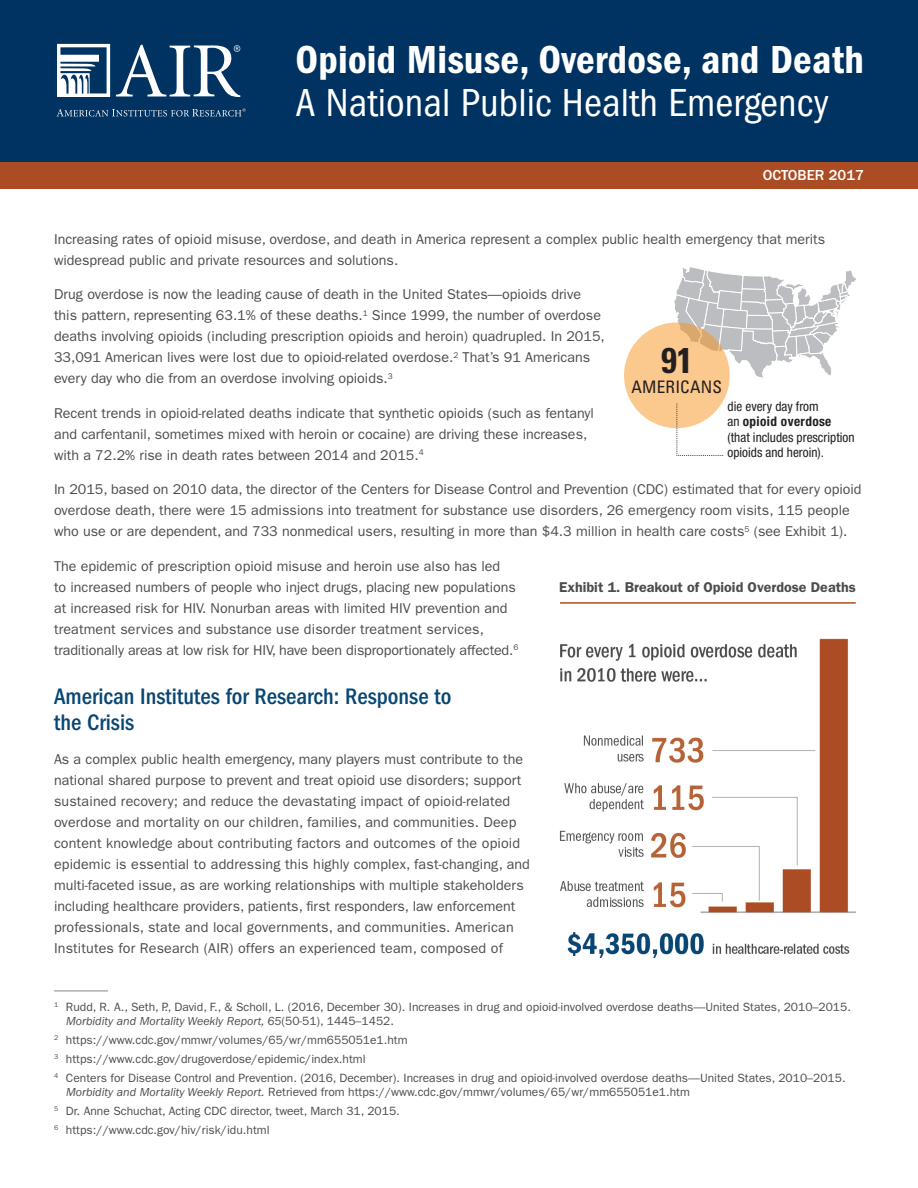
<style>
.page{position:relative;width:918px;height:1188px;background:#fff}
.page>*{position:absolute;margin:0;border:0;box-sizing:border-box;transform-origin:0 0}
.H1_-_Title{font:40.5px/43.5px "ITC Franklin Gothic Std Dm Cd";letter-spacing:.005em;color:#fff}
.t1{font:700 condensed 35.85px "Univers LT Std";color:#231f20}
.t2{font:500 condensed 23.25px/26.2px "ITC Franklin Gothic Std";color:#084673}
.t3{font:condensed 17.25px "Univers LT Std";letter-spacing:.01em;color:#231f20}
.t4{font:500 15px "ITC Franklin Gothic Std";color:#fff}
.Paragraphs{font:14.25px/21px "ITC Franklin Gothic Std";color:#4b4c4d}
.Exhibit_Name{font:600 14.25px "ITC Franklin Gothic Std";color:#4b4c4d}
.t5{font:condensed 13.2px/15.5px "Helvetica Neue LT Std";color:#231f20}
.Footnote{font:12px/14.4px "ITC Franklin Gothic Std";color:#4b4c4d}
.s1{font-family:"ITC Franklin Gothic Std";font-stretch:condensed}
.s2{font-weight:700}
.s3{font-style:italic}
</style>
<div class="page">
<div style="left:0;top:162px;width:918px;height:27px;background:#ac4c24"></div>
<div style="left:0;top:0;width:918px;height:162px;background:#003361"></div>
<svg style="left:116px;top:44px;width:124px;height:53px"></svg>
<svg style="left:57px;top:44px;width:53px;height:53px"></svg>
<svg style="left:57px;top:108px;width:189px;height:9px"></svg>
<hr style="left:54px;top:990px;width:54px;height:1px;background:#939598">
<svg style="left:673px;top:267px;width:183px;height:111px"></svg>
<svg style="left:624px;top:323px;width:106px;height:105px;background:#f8c78c"></svg>
<svg style="left:676px;top:403px;width:47px;height:53px"></svg>
<img style="left:559px;top:638px;width:297px;height:320px">
<hr style="left:560px;top:602px;width:296px;height:2px;background:#ac4c24">
<h1 class="H1_-_Title" style="left:296px;top:38px;width:570px">Opioid Misuse, Overdose, and Death<br><span class="s1">A National Public Health Emergency</span></h1>
<h2 class="t4" style="left:763px;top:167px;width:103px">OCTOBER 2017</h2>
<p class="Paragraphs" style="left:54px;top:229px;width:773px">Increasing rates of opioid misuse, overdose, and death in America represent a complex public health emergency that merits widespread public and private resources and solutions.</p>
<p class="Paragraphs" style="left:54px;top:284px;width:552px">Drug overdose is now the leading cause of death in the United States—opioids drive this pattern, representing 63.1% of these deaths.<sup>1</sup> Since 1999, the number of overdose deaths involving opioids (including prescription opioids and heroin) quadrupled. In 2015, 33,091 American lives were lost due to opioid-related overdose.<sup>2</sup> That’s 91 Americans every day who die from an overdose involving opioids.<sup>3</sup></p>
<p class="Paragraphs" style="left:54px;top:403px;width:542px">Recent trends in opioid-related deaths indicate that synthetic opioids (such as fentanyl and carfentanil, sometimes mixed with heroin or cocaine) are driving these increases, with a 72.2% rise in death rates between 2014 and 2015.<sup>4</sup></p>
<p class="Paragraphs" style="left:54px;top:479px;width:809px">In 2015, based on 2010 data, the director of the Centers for Disease Control and Prevention (CDC) estimated that for every opioid overdose death, there were 15 admissions into treatment for substance use disorders, 26 emergency room visits, 115 people who use or are dependent, and 733 nonmedical users, resulting in more than $4.3 million in health care costs<sup>5</sup> (see Exhibit 1).</p>
<p class="Paragraphs" style="left:54px;top:556px;width:466px">The epidemic of prescription opioid misuse and heroin use also has led<br>to increased numbers of people who inject drugs, placing new populations at increased risk for HIV. Nonurban areas with limited HIV prevention and treatment services and substance use disorder treatment services, traditionally areas at low risk for HIV, have been disproportionately affected.<sup>6</sup></p>
<h2 class="t2" style="left:54px;top:683px;width:399px">American Institutes for Research: Response to the Crisis</h2>
<p class="Paragraphs" style="left:54px;top:749px;width:478px">As a complex public health emergency, many players must contribute to the national shared purpose to prevent and treat opioid use disorders; support sustained recovery; and reduce the devastating impact of opioid-related overdose and mortality on our children, families, and communities. Deep content knowledge about contributing factors and outcomes of the opioid epidemic is essential to addressing this highly complex, fast-changing, and multi-faceted issue, as are working relationships with multiple stakeholders including healthcare providers, patients, first responders, law enforcement professionals, state and local governments, and communities. American Institutes for Research (AIR) offers an experienced team, composed of</p>
<p class="t1" style="left:661px;top:338px;width:33px">91</p>
<p class="t3" style="left:632px;top:376px;width:92px">AMERICANS</p>
<p class="t5" style="left:728px;top:398px;width:128px">die every day from<br>an <span class="s2">opioid overdose </span>(that includes prescription opioids and heroin).</p>
<p class="Exhibit_Name" style="left:559px;top:578px;width:298px">Exhibit 1. Breakout of Opioid Overdose Deaths</p>
<p class="Footnote" style="left:66px;top:1000px;width:786px;text-indent:-12px"><sup>1</sup> Rudd, R. A., Seth, P., David, F., &amp; Scholl, L. (2016, December 30). Increases in drug and opioid-involved overdose deaths—United States, 2010–2015.<br><span class="s3">Morbidity and Mortality Weekly Report, 65</span>(50-51), 1445–1452.</p>
<p class="Footnote" style="left:54px;top:1033px;width:355px"><sup>2</sup> https://www.cdc.gov/mmwr/volumes/65/wr/mm655051e1.htm</p>
<p class="Footnote" style="left:54px;top:1052px;width:313px"><sup>3</sup> https://www.cdc.gov/drugoverdose/epidemic/index.html</p>
<p class="Footnote" style="left:66px;top:1071px;width:781px;text-indent:-12px"><sup>4</sup> Centers for Disease Control and Prevention. (2016, December). Increases in drug and opioid-involved overdose deaths—United States, 2010–2015.<br><span class="s3">Morbidity and Mortality Weekly Report.</span> Retrieved from https://www.cdc.gov/mmwr/volumes/65/wr/mm655051e1.htm</p>
<p class="Footnote" style="left:54px;top:1104px;width:347px"><sup>5</sup> Dr. Anne Schuchat, Acting CDC director, tweet, March 31, 2015.</p>
<p class="Footnote" style="left:54px;top:1123px;width:217px"><sup>6</sup> https://www.cdc.gov/hiv/risk/idu.html</p>
</div>
